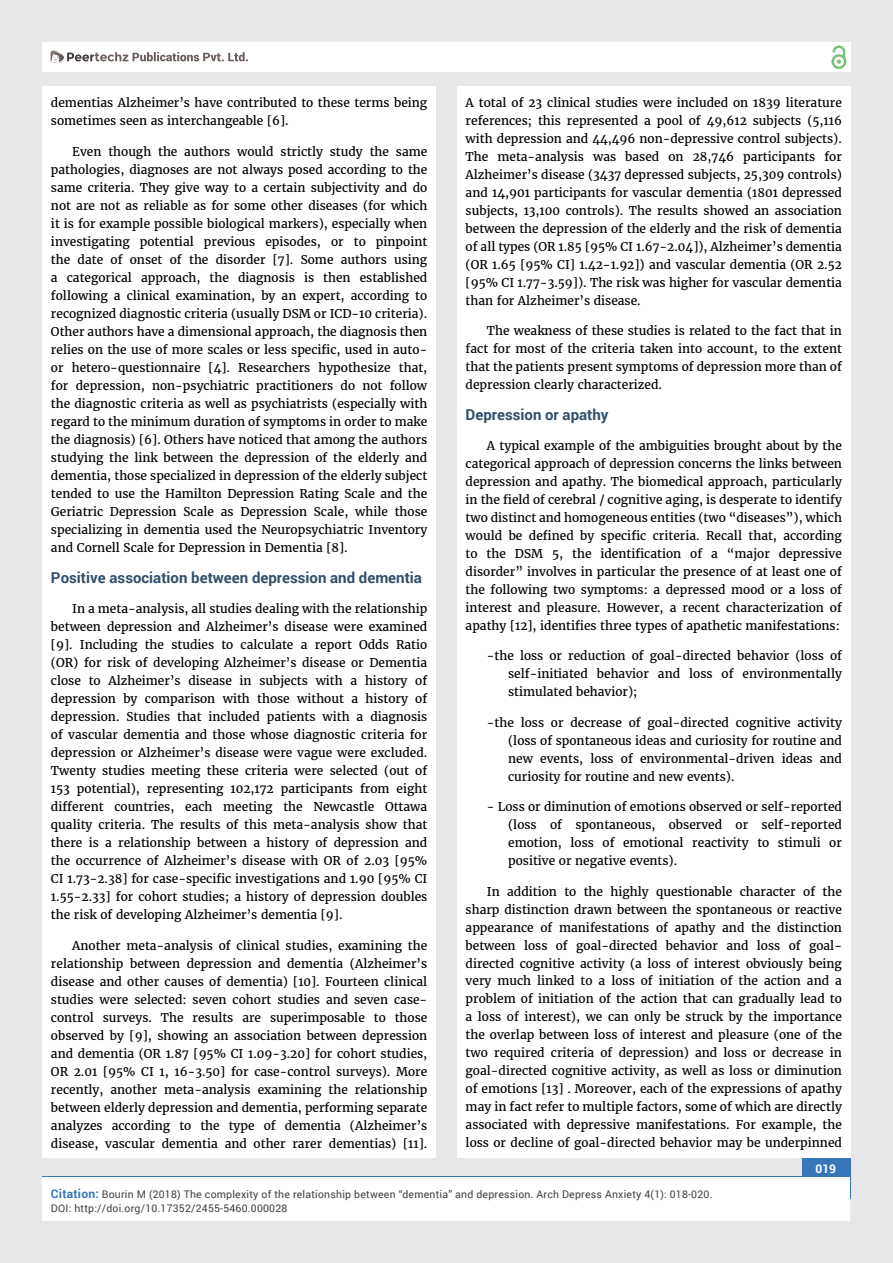
<style>
.page{position:relative;width:893px;height:1263px;background:#e6e7e8}
.page>*{position:absolute;margin:0;border:0;box-sizing:border-box;transform-origin:0 0}
.t1{font:700 15px "Roboto";color:#314e6b}
.t2{font:12px/18px "Merriweather";color:#000;text-align:justify}
.t3{font:700 12px "Roboto";color:#fff}
.t4{font:10.5px/13.5px "Roboto";letter-spacing:.02em;color:#414042}
.s1{font-weight:700;font-size:12px;color:#3676b9}
</style>
<div class="page">
<div style="left:42px;top:43px;width:808px;height:29px;background:#fff"></div>
<div style="left:831px;top:54px;width:15px;height:15px;border:2px solid #74c273;border-radius:50%"></div>
<svg style="left:831px;top:45px;width:15px;height:19px"></svg>
<div style="left:802px;top:1157px;width:48px;height:41px;background:#3676b9"></div>
<svg style="left:49px;top:50px;width:199px;height:14px"></svg>
<div style="left:42px;top:1177px;width:808px;height:43px;background:#fff"></div>
<div style="left:42px;top:87px;width:394px;height:1071px;background:#fff"></div>
<div style="left:457px;top:87px;width:393px;height:1071px;background:#fff"></div>
<p class="t2" style="left:51px;top:94px;width:378px">dementias Alzheimer’s have contributed to these terms being sometimes seen as interchangeable [6].</p>
<p class="t2" style="left:51px;top:143px;width:378px;text-indent:21px">Even though the authors would strictly study the same pathologies, diagnoses are not always posed according to the same criteria. They give way to a certain subjectivity and do not are not as reliable as for some other diseases (for which it is for example possible biological markers), especially when investigating potential previous episodes, or to pinpoint the date of onset of the disorder [7]. Some authors using a categorical approach, the diagnosis is then established following a clinical examination, by an expert, according to recognized diagnostic criteria (usually DSM or ICD-10 criteria).<br>Other authors have a dimensional approach, the diagnosis then relies on the use of more scales or less specific, used in auto&shy;or hetero-questionnaire [4]. Researchers hypothesize that, for depression, non-psychiatric practitioners do not follow the diagnostic criteria as well as psychiatrists (especially with regard to the minimum duration of symptoms in order to make the diagnosis) [6]. Others have noticed that among the authors studying the link between the depression of the elderly and dementia, those specialized in depression of the elderly subject tended to use the Hamilton Depression Rating Scale and the Geriatric Depression Scale as Depression Scale, while those specializing in dementia used the Neuropsychiatric Inventory and Cornell Scale for Depression in Dementia [8].</p>
<p class="t1" style="left:51px;top:567px;width:372px">Positive association between depression and dementia</p>
<p class="t2" style="left:51px;top:600px;width:378px;text-indent:21px">In a meta-analysis, all studies dealing with the relationship between depression and Alzheimer’s disease were examined [9]. Including the studies to calculate a report Odds Ratio (OR) for risk of developing Alzheimer’s disease or Dementia close to Alzheimer’s disease in subjects with a history of depression by comparison with those without a history of depression. Studies that included patients with a diagnosis of vascular dementia and those whose diagnostic criteria for depression or Alzheimer’s disease were vague were excluded.<br>Twenty studies meeting these criteria were selected (out of 153 potential), representing 102,172 participants from eight different countries, each meeting the Newcastle Ottawa quality criteria. The results of this meta-analysis show that there is a relationship between a history of depression and the occurrence of Alzheimer’s disease with OR of 2.03 [95% CI 1.73-2.38] for case-specific investigations and 1.90 [95% CI 1.55-2.33] for cohort studies; a history of depression doubles the risk of developing Alzheimer’s dementia [9].</p>
<p class="t2" style="left:51px;top:937px;width:378px;text-indent:21px">Another meta-analysis of clinical studies, examining the relationship between depression and dementia (Alzheimer’s disease and other causes of dementia) [10]. Fourteen clinical studies were selected: seven cohort studies and seven case&shy;control surveys. The results are superimposable to those observed by [9], showing an association between depression and dementia (OR 1.87 [95% CI 1.09-3.20] for cohort studies, OR 2.01 [95% CI 1, 16-3.50] for case-control surveys). More recently, another meta-analysis examining the relationship between elderly depression and dementia, performing separate analyzes according to the type of dementia (Alzheimer’s disease, vascular dementia and other rarer dementias) [11].</p>
<p class="t2" style="left:466px;top:94px;width:378px">A total of 23 clinical studies were included on 1839 literature references; this represented a pool of 49,612 subjects (5,116 with depression and 44,496 non-depressive control subjects).<br>The meta-analysis was based on 28,746 participants for Alzheimer’s disease (3437 depressed subjects, 25,309 controls) and 14,901 participants for vascular dementia (1801 depressed subjects, 13,100 controls). The results showed an association between the depression of the elderly and the risk of dementia of all types (OR 1.85 [95% CI 1.67-2.04]), Alzheimer’s dementia (OR 1.65 [95% CI] 1.42-1.92]) and vascular dementia (OR 2.52 [95% CI 1.77-3.59]). The risk was higher for vascular dementia than for Alzheimer’s disease.</p>
<p class="t2" style="left:466px;top:322px;width:378px;text-indent:21px">The weakness of these studies is related to the fact that in fact for most of the criteria taken into account, to the extent that the patients present symptoms of depression more than of depression clearly characterized.</p>
<p class="t1" style="left:466px;top:404px;width:144px">Depression or apathy</p>
<p class="t2" style="left:466px;top:437px;width:378px;text-indent:21px">A typical example of the ambiguities brought about by the categorical approach of depression concerns the links between depression and apathy. The biomedical approach, particularly in the field of cerebral / cognitive aging, is desperate to identify two distinct and homogeneous entities (two “diseases”), which would be defined by specific criteria. Recall that, according to the DSM 5, the identification of a “major depressive disorder” involves in particular the presence of at least one of the following two symptoms: a depressed mood or a loss of interest and pleasure. However, a recent characterization of apathy [12], identifies three types of apathetic manifestations:</p>
<p class="t2" style="left:508px;top:647px;width:335px;text-indent:-21px">-the loss or reduction of goal-directed behavior (loss of self-initiated behavior and loss of environmentally stimulated behavior);</p>
<p class="t2" style="left:508px;top:714px;width:335px;text-indent:-21px">-the loss or decrease of goal-directed cognitive activity (loss of spontaneous ideas and curiosity for routine and new events, loss of environmental-driven ideas and curiosity for routine and new events).</p>
<p class="t2" style="left:508px;top:798px;width:335px;text-indent:-21px">- Loss or diminution of emotions observed or self-reported (loss of spontaneous, observed or self-reported emotion, loss of emotional reactivity to stimuli or positive or negative events).</p>
<p class="t2" style="left:466px;top:883px;width:378px;text-indent:21px">In addition to the highly questionable character of the sharp distinction drawn between the spontaneous or reactive appearance of manifestations of apathy and the distinction between loss of goal-directed behavior and loss of goal&shy;directed cognitive activity (a loss of interest obviously being very much linked to a loss of initiation of the action and a problem of initiation of the action that can gradually lead to a loss of interest), we can only be struck by the importance the overlap between loss of interest and pleasure (one of the two required criteria of depression) and loss or decrease in goal-directed cognitive activity, as well as loss or diminution of emotions [13] . Moreover, each of the expressions of apathy may in fact refer to multiple factors, some of which are directly associated with depressive manifestations. For example, the loss or decline of goal-directed behavior may be underpinned</p>
<p class="t3" style="left:815px;top:1161px;width:22px">019</p>
<p class="t4" style="left:51px;top:1188px;width:663px"><span class="s1">Citation:</span> Bourin M (2018) The complexity of the relationship between “dementia” and depression. Arch Depress Anxiety 4(1): 018-020.<br>DOI: http://doi.org/10.17352/2455-5460.000028</p>
</div>
